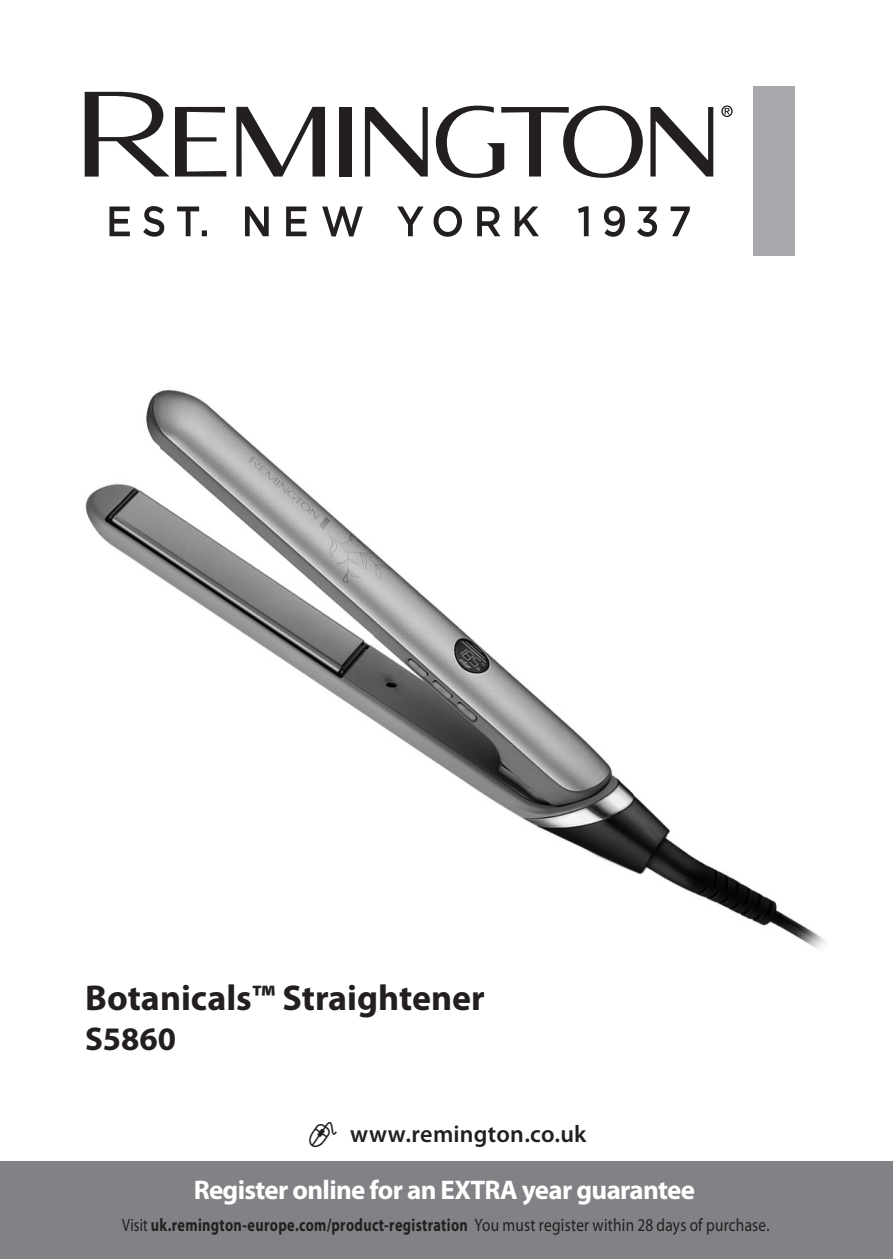
<style>
.page{position:relative;width:893px;height:1259px;background:#fff}
.page>*{position:absolute;margin:0;border:0;box-sizing:border-box;transform-origin:0 0}
.t1{font:700 36px "Myriad Pro";color:#231f20}
.t2{font:700 33px "Myriad Pro";color:#231f20}
.t3{font:700 27px "Myriad Pro";letter-spacing:-.025em;color:#fff}
.default{font:600 24px "Myriad Pro";letter-spacing:.01em;color:#231f20}
.default-2{font:700 18px "Myriad Pro";letter-spacing:.02em;color:#231f20;scale:.79 1}
.s1{font-family:"Myriad Points";font-weight:400}
.s2{font-weight:400}
</style>
<div class="page">
<div style="left:0;top:1161px;width:893px;height:98px;background:#808285"></div>
<svg style="left:365px;top:107px;width:63px;height:69px"></svg>
<svg style="left:650px;top:107px;width:63px;height:69px"></svg>
<div style="left:339px;top:107px;width:12px;height:69px;background:#231f20"></div>
<svg style="left:721px;top:105px;width:12px;height:12px"></svg>
<div style="left:753px;top:87px;width:41px;height:169px;background:#a8a9ad"></div>
<svg style="left:236px;top:107px;width:89px;height:69px"></svg>
<svg style="left:85px;top:92px;width:141px;height:85px"></svg>
<svg style="left:436px;top:106px;width:207px;height:72px"></svg>
<svg style="left:109px;top:206px;width:581px;height:31px"></svg>
<img style="left:85px;top:389px;width:741px;height:561px">
<p class="t1" style="left:85px;top:978px;width:401px">Botanicals™ Straightener</p>
<p class="t2" style="left:85px;top:1020px;width:93px">S5860</p>
<p class="default" style="left:308px;top:1120px;width:280px"><span class="s1">I</span> www.remington.co.uk</p>
<p class="t3" style="left:194px;top:1174px;width:503px">Register online for an EXTRA year guarantee</p>
<p class="default-2" style="left:122px;top:1215px;width:821px"><span class="s2">Visit</span> uk.remington-europe.com/product-registration <span class="s2">You must register within 28 days of purchase.</span></p>
</div>
